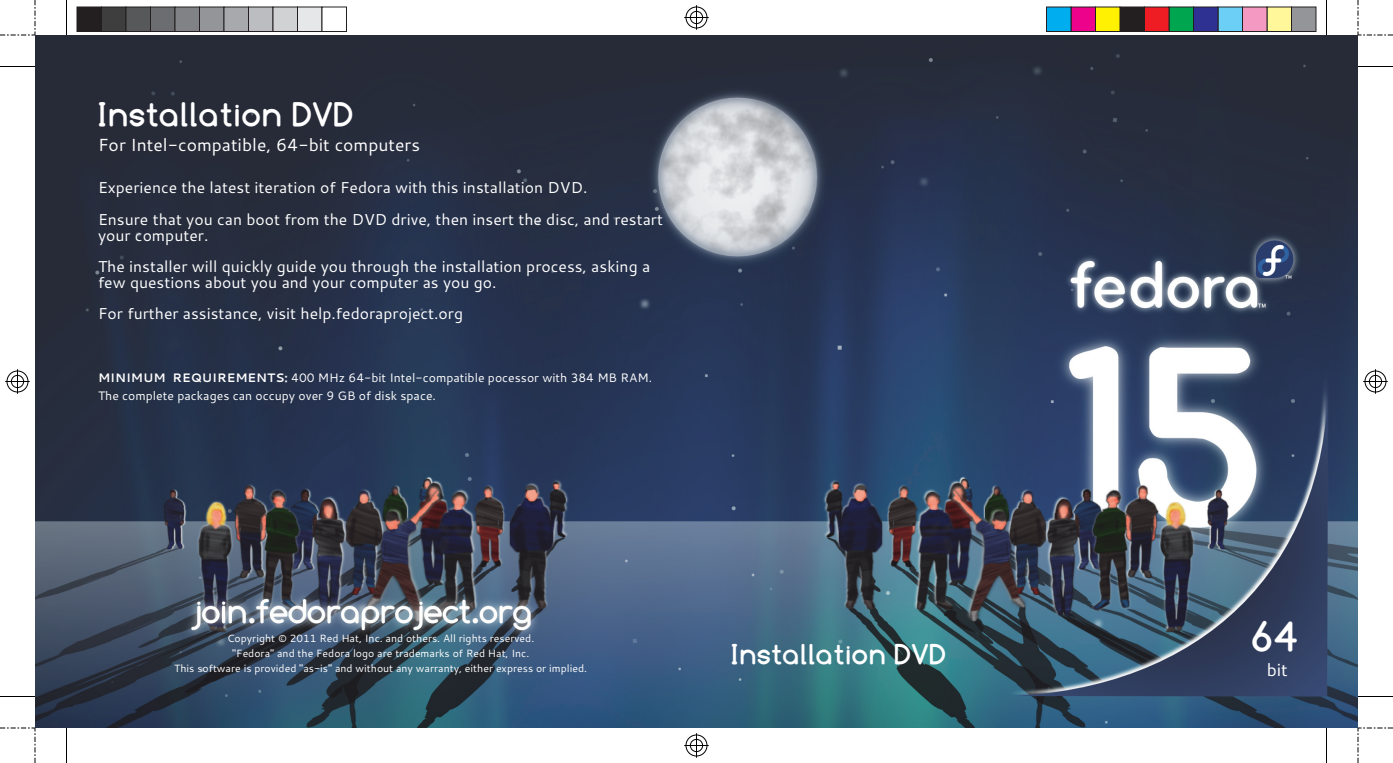
<style>
.page{position:relative;width:1393px;height:763px;background:#fff}
.page>*{position:absolute;margin:0;border:0;box-sizing:border-box;transform-origin:0 0}
.t1{font:700 42px "Comfortaa";color:#fff}
.t2{font:700 33.25px "Comfortaa";letter-spacing:.05em;color:#fff}
.t3{font:700 28px "Comfortaa";letter-spacing:.05em;color:#fff}
.t4{font:17.5px "Cantarell";color:#fff}
.t5{font:15.75px/31.5px "Cantarell";color:#fff}
.t6{font:12.25px/17.3px "Cantarell";color:#fff}
.t7{font:10.5px/14.9px "Cantarell";color:#fff;text-align:center}
.s1{font-weight:700}
</style>
<div class="page">
<img style="left:35px;top:35px;width:1323px;height:693px">
<hr style="left:0;top:696px;width:35px;height:1px;background:#000">
<hr style="left:66px;top:728px;width:1px;height:35px;background:#000">
<hr style="left:0;top:66px;width:35px;height:1px;background:#000">
<hr style="left:66px;top:0;width:1px;height:35px;background:#000">
<hr style="left:1358px;top:696px;width:35px;height:1px;background:#000">
<hr style="left:1326px;top:728px;width:1px;height:35px;background:#000">
<hr style="left:1358px;top:66px;width:35px;height:1px;background:#000">
<hr style="left:1326px;top:0;width:1px;height:35px;background:#000">
<svg style="left:0;top:728px;width:36px;height:35px"></svg>
<svg style="left:0;top:0;width:36px;height:36px"></svg>
<svg style="left:1358px;top:728px;width:35px;height:35px"></svg>
<svg style="left:1358px;top:0;width:35px;height:36px"></svg>
<svg style="left:684px;top:733px;width:25px;height:25px"></svg>
<svg style="left:5px;top:369px;width:25px;height:25px"></svg>
<svg style="left:684px;top:5px;width:25px;height:25px"></svg>
<svg style="left:1363px;top:369px;width:25px;height:25px"></svg>
<div style="left:77px;top:7px;width:25px;height:25px;background:#231f20"></div>
<div style="left:101px;top:7px;width:25px;height:25px;background:#3e3e3f;border:1px solid #231f20"></div>
<div style="left:126px;top:7px;width:25px;height:25px;background:#57585a;border:1px solid #231f20"></div>
<div style="left:150px;top:7px;width:25px;height:25px;background:#6c6d70;border:1px solid #231f20"></div>
<div style="left:175px;top:7px;width:25px;height:25px;background:#808285;border:1px solid #231f20"></div>
<div style="left:199px;top:7px;width:25px;height:25px;background:#939598;border:1px solid #231f20"></div>
<div style="left:224px;top:7px;width:25px;height:25px;background:#a8a9ad;border:1px solid #231f20"></div>
<div style="left:248px;top:7px;width:25px;height:25px;background:#bcbdc0;border:1px solid #231f20"></div>
<div style="left:273px;top:7px;width:25px;height:25px;background:#d1d2d4;border:1px solid #231f20"></div>
<div style="left:297px;top:7px;width:25px;height:25px;background:#e6e7e9;border:1px solid #231f20"></div>
<div style="left:322px;top:7px;width:25px;height:25px;background:#fff;border:1px solid #231f20"></div>
<div style="left:1291px;top:7px;width:25px;height:25px;background:#939598;border:1px solid #231f20"></div>
<div style="left:1267px;top:7px;width:25px;height:25px;background:#fff79a;border:1px solid #231f20"></div>
<div style="left:1242px;top:7px;width:25px;height:25px;background:#f499c2;border:1px solid #231f20"></div>
<div style="left:1218px;top:7px;width:25px;height:25px;background:#6bcff6;border:1px solid #231f20"></div>
<div style="left:1193px;top:7px;width:25px;height:25px;background:#2e3092;border:1px solid #231f20"></div>
<div style="left:1169px;top:7px;width:25px;height:25px;background:#00a54f;border:1px solid #231f20"></div>
<div style="left:1144px;top:7px;width:25px;height:25px;background:#ee1d23;border:1px solid #231f20"></div>
<div style="left:1120px;top:7px;width:25px;height:25px;background:#231f20"></div>
<div style="left:1095px;top:7px;width:25px;height:25px;background:#fff101;border:1px solid #231f20"></div>
<div style="left:1071px;top:7px;width:25px;height:25px;background:#ed028c;border:1px solid #231f20"></div>
<div style="left:1046px;top:7px;width:25px;height:25px;background:#00aeef;border:1px solid #231f20"></div>
<h2 class="t2" style="left:98px;top:95px;width:257px">Installation DVD</h2>
<p class="t4" style="left:98px;top:135px;width:324px">For Intel-compatible, 64-bit computers</p>
<p class="t5" style="left:98px;top:172px;width:567px">Experience the latest iteration of Fedora with this installation DVD.<br>Ensure that you can boot from the DVD drive, then insert the disc, and restart</p>
<p class="t5" style="left:98px;top:220px;width:554px">your computer.<br>The installer will quickly guide you through the installation process, asking a</p>
<p class="t5" style="left:98px;top:267px;width:400px">few questions about you and your computer as you go.<br>For further assistance, visit help.fedoraproject.org</p>
<p class="t6" style="left:98px;top:369px;width:556px"><span class="s1">MINIMUM REQUIREMENTS:</span> 400 MHz 64-bit Intel-compatible pocessor with 384 MB RAM.<br>The complete packages can occupy over 9 GB of disk space.</p>
<p class="t7" style="left:174px;top:631px;width:414px">Copyright © 2011 Red Hat, Inc. and others. All rights reserved.<br>"Fedora" and the Fedora logo are trademarks of Red Hat, Inc.<br>This software is provided "as-is" and without any warranty, either express or implied.</p>
<h3 class="t3" style="left:731px;top:638px;width:216px">Installation DVD</h3>
<h1 class="t1" style="left:1252px;top:612px;width:47px">64</h1>
<p class="t4" style="left:1267px;top:659px;width:23px">bit</p>
</div>
